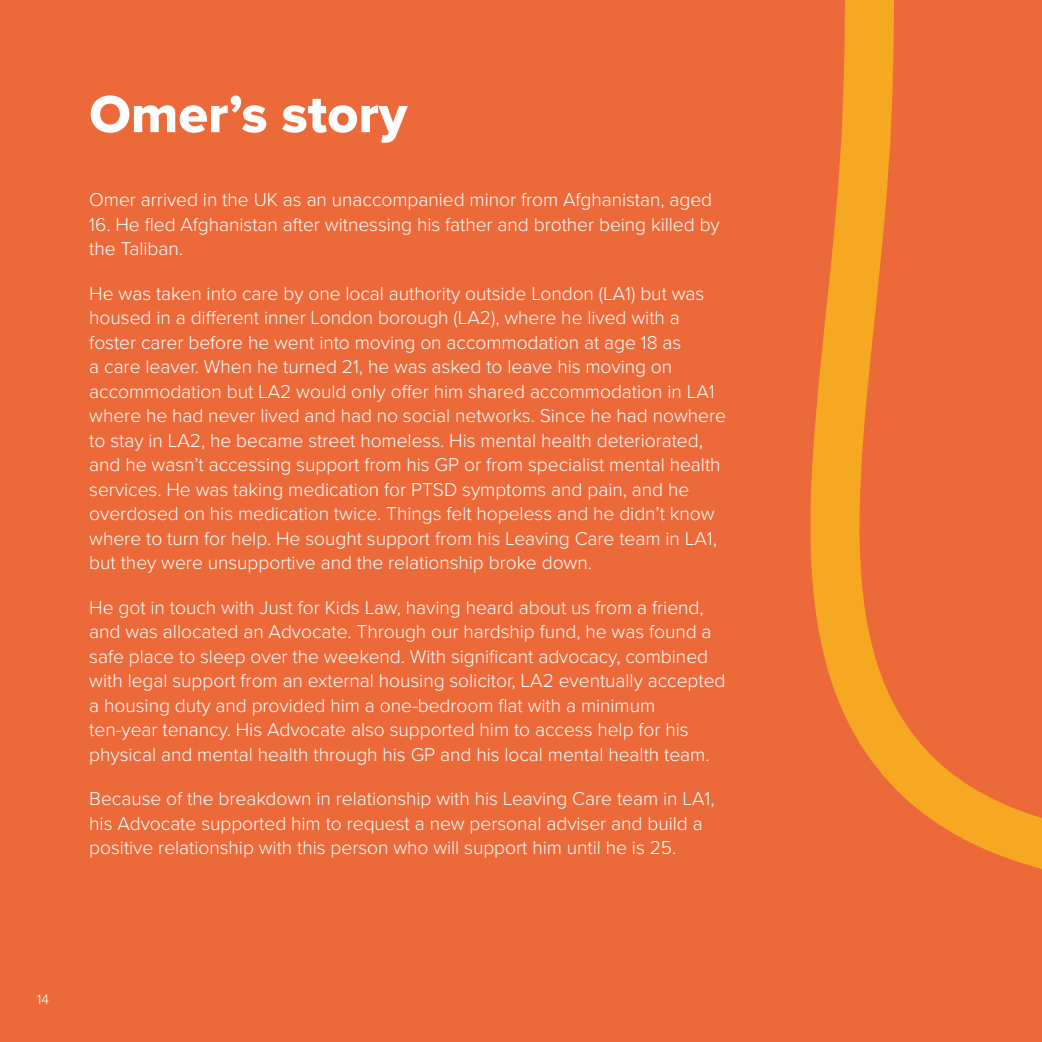
<style>
.page{position:relative;width:1042px;height:1042px;background:#ec6a39}
.page>*{position:absolute;margin:0;border:0;box-sizing:border-box;transform-origin:0 0}
.t1{font:54.25px "Proxima Nova Extrabld";color:#fff}
.Body{font:300 19.25px/24.5px "Proxima Nova";letter-spacing:-.005em;color:#fff}
.Body-2{font:300 14px "Proxima Nova";color:#fff}
</style>
<div class="page">
<svg style="left:810px;top:0;width:232px;height:869px"></svg>
<h1 class="t1" style="left:89px;top:82px;width:319px">Omer’s story</h1>
<p class="Body" style="left:89px;top:188px;width:624px">Omer arrived in the UK as an unaccompanied minor from Afghanistan, aged</p>
<p class="Body" style="left:89px;top:212px;width:632px">16. He fled Afghanistan after witnessing his father and brother being killed by the Taliban.</p>
<p class="Body" style="left:89px;top:281px;width:638px">He was taken into care by one local authority outside London (LA1) but was housed in a different inner London borough (LA2), where he lived with a foster carer before he went into moving on accommodation at age 18 as<br>a care leaver. When he turned 21, he was asked to leave his moving on accommodation but LA2 would only offer him shared accommodation in LA1 where he had never lived and had no social networks. Since he had nowhere to stay in LA2, he became street homeless. His mental health deteriorated, and he wasn’t accessing support from his GP or from specialist mental health services. He was taking medication for PTSD symptoms and pain, and he overdosed on his medication twice. Things felt hopeless and he didn’t know where to turn for help. He sought support from his Leaving Care team in LA1, but they were unsupportive and the relationship broke down.</p>
<p class="Body" style="left:89px;top:595px;width:638px">He got in touch with Just for Kids Law, having heard about us from a friend, and was allocated an Advocate. Through our hardship fund, he was found a safe place to sleep over the weekend. With significant advocacy, combined with legal support from an external housing solicitor, LA2 eventually accepted a housing duty and provided him a one-bedroom flat with a minimum ten-year tenancy. His Advocate also supported him to access help for his physical and mental health through his GP and his local mental health team.</p>
<p class="Body" style="left:89px;top:787px;width:627px">Because of the breakdown in relationship with his Leaving Care team in LA1, his Advocate supported him to request a new personal adviser and build a positive relationship with this person who will support him until he is 25.</p>
<p class="Body-2" style="left:37px;top:990px;width:13px">14</p>
</div>
